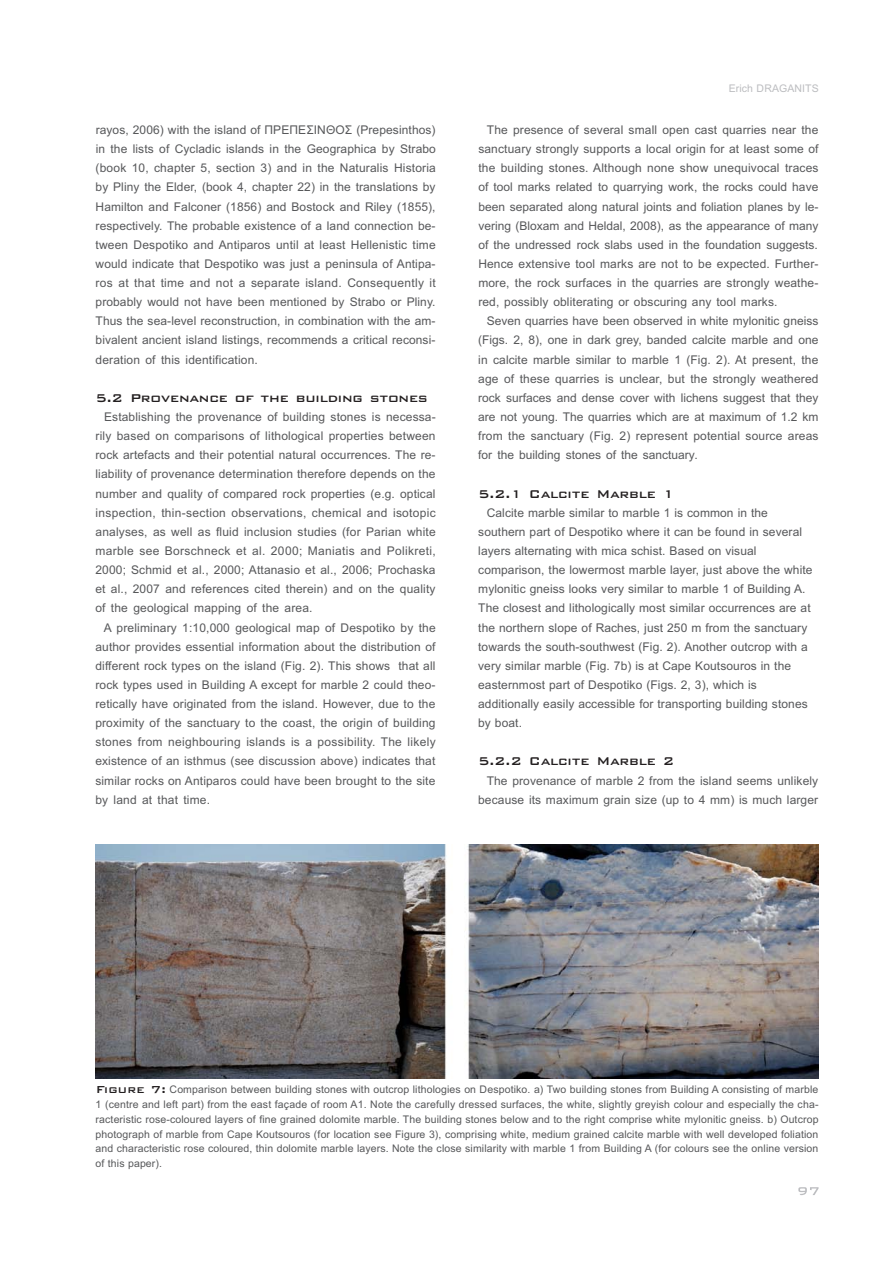
<style>
.page{position:relative;width:893px;height:1263px;background:#fff}
.page>*{position:absolute;margin:0;border:0;box-sizing:border-box;transform-origin:0 0}
.t1{font:500 15px "Bank Gothic BT";letter-spacing:-.015em;color:#231f20}
.t2{font:12px/19.2px "Arial";letter-spacing:.01em;color:#57585a;text-align:justify}
.t3{font:10.5px/14.9px "Arial";letter-spacing:.01em;color:#57585a;text-align:justify}
.t4{font:10.5px "Arial";letter-spacing:.01em;color:#bcbdc0}
.s1{font-family:"Bank Gothic BT";font-weight:500;font-size:13.5px;color:#231f20}
</style>
<div class="page">
<img style="left:96px;top:844px;width:723px;height:234px">
<svg style="left:798px;top:1187px;width:21px;height:8px"></svg>
<p class="t2" style="left:96px;top:121px;width:342px">rayos, 2006) with the island of ΠΡΕΠΕΣΙΝΘΟΣ (Prepesinthos) in the lists of Cycladic islands in the Geographica by Strabo (book 10, chapter 5, section 3) and in the Naturalis Historia by Pliny the Elder, (book 4, chapter 22) in the translations by Hamilton and Falconer (1856) and Bostock and Riley (1855), respectively. The probable existence of a land connection be&shy;tween Despotiko and Antiparos until at least Hellenistic time would indicate that Despotiko was just a peninsula of Antipa&shy;ros at that time and not a separate island. Consequently it probably would not have been mentioned by Strabo or Pliny.<br>Thus the sea-level reconstruction, in combination with the am&shy;bivalent ancient island listings, recommends a critical reconsi&shy;deration of this identification.</p>
<p class="t1" style="left:95px;top:390px;width:334px">5.2 Provenance of the building stones</p>
<p class="t2" style="left:95px;top:408px;width:342px;text-indent:9px">Establishing the provenance of building stones is necessa&shy;rily based on comparisons of lithological properties between rock artefacts and their potential natural occurrences. The re&shy;liability of provenance determination therefore depends on the number and quality of compared rock properties (e.g. optical inspection, thin-section observations, chemical and isotopic analyses, as well as fluid inclusion studies (for Parian white marble see Borschneck et al. 2000; Maniatis and Polikreti, 2000; Schmid et al., 2000; Attanasio et al., 2006; Prochaska et al., 2007 and references cited therein) and on the quality of the geological mapping of the area.</p>
<p class="t2" style="left:95px;top:619px;width:342px;text-indent:9px">A preliminary 1:10,000 geological map of Despotiko by the author provides essential information about the distribution of different rock types on the island (Fig. 2). This shows that all rock types used in Building A except for marble 2 could theo&shy;retically have originated from the island. However, due to the proximity of the sanctuary to the coast, the origin of building stones from neighbouring islands is a possibility. The likely existence of an isthmus (see discussion above) indicates that similar rocks on Antiparos could have been brought to the site by land at that time.</p>
<p class="t4" style="left:729px;top:84px;width:92px">Erich DRAGANITS</p>
<p class="t2" style="left:478px;top:121px;width:342px;text-indent:9px">The presence of several small open cast quarries near the sanctuary strongly supports a local origin for at least some of the building stones. Although none show unequivocal traces of tool marks related to quarrying work, the rocks could have been separated along natural joints and foliation planes by le&shy;vering (Bloxam and Heldal, 2008), as the appearance of many of the undressed rock slabs used in the foundation suggests.<br>Hence extensive tool marks are not to be expected. Further&shy;more, the rock surfaces in the quarries are strongly weathe&shy;red, possibly obliterating or obscuring any tool marks.</p>
<p class="t2" style="left:478px;top:313px;width:342px;text-indent:9px">Seven quarries have been observed in white mylonitic gneiss (Figs. 2, 8), one in dark grey, banded calcite marble and one in calcite marble similar to marble 1 (Fig. 2). At present, the age of these quarries is unclear, but the strongly weathered rock surfaces and dense cover with lichens suggest that they are not young. The quarries which are at maximum of 1.2 km from the sanctuary (Fig. 2) represent potential source areas for the building stones of the sanctuary.</p>
<p class="t1" style="left:478px;top:486px;width:198px">5.2.1 Calcite Marble 1</p>
<p class="t2" style="left:478px;top:504px;width:336px;text-align:left;text-indent:9px">Calcite marble similar to marble 1 is common in the southern part of Despotiko where it can be found in several layers alternating with mica schist. Based on visual comparison, the lowermost marble layer, just above the white mylonitic gneiss looks very similar to marble 1 of Building A.<br>The closest and lithologically most similar occurrences are at the northern slope of Raches, just 250 m from the sanctuary towards the south-southwest (Fig. 2). Another outcrop with a very similar marble (Fig. 7b) is at Cape Koutsouros in the easternmost part of Despotiko (Figs. 2, 3), which is additionally easily accessible for transporting building stones by boat.</p>
<p class="t1" style="left:478px;top:754px;width:198px">5.2.2 Calcite Marble 2</p>
<p class="t2" style="left:478px;top:772px;width:342px;text-align:right">The provenance of marble 2 from the island seems unlikely because its maximum grain size (up to 4 mm) is much larger</p>
<p class="t3" style="left:96px;top:1083px;width:724px"><span class="s1">Figure 7:</span> Comparison between building stones with outcrop lithologies on Despotiko. a) Two building stones from Building A consisting of marble 1 (centre and left part) from the east façade of room A1. Note the carefully dressed surfaces, the white, slightly greyish colour and especially the cha&shy;racteristic rose-coloured layers of fine grained dolomite marble. The building stones below and to the right comprise white mylonitic gneiss. b) Outcrop photograph of marble from Cape Koutsouros (for location see Figure 3), comprising white, medium grained calcite marble with well developed foliation and characteristic rose coloured, thin dolomite marble layers. Note the close similarity with marble 1 from Building A (for colours see the online version of this paper).</p>
</div>
